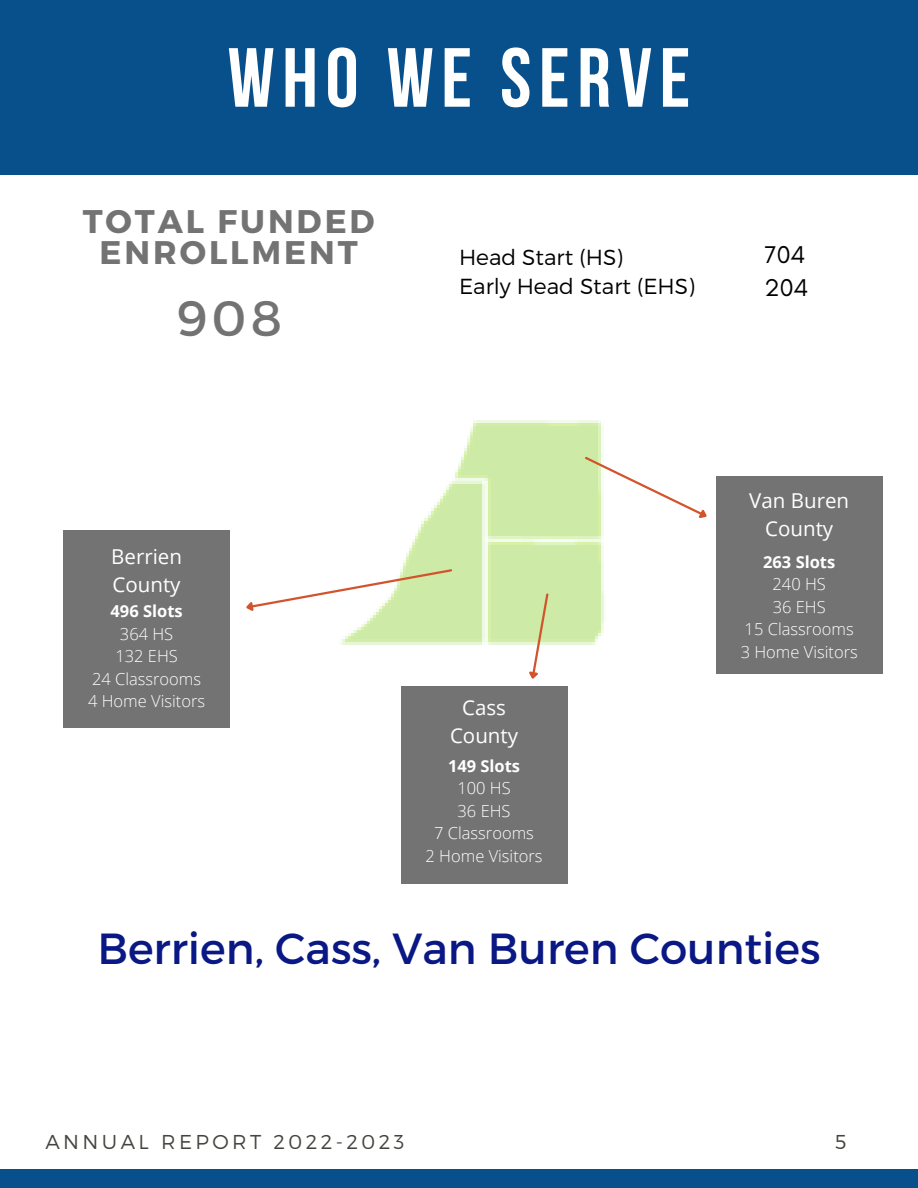
<style>
.page{position:relative;width:918px;height:1188px;background:#fff}
.page>*{position:absolute;margin:0;border:0;box-sizing:border-box;transform-origin:0 0}
.t1{font:700 83.7px "Bebas Neue";letter-spacing:.09em;color:#fff}
.t2{font:49.8px "Montserrat";color:#737373}
.t3{font:43.5px "Montserrat";color:#091884}
.t4{font:700 32.7px/30.8px "Montserrat";letter-spacing:.09em;color:#737373;text-align:center}
.t5{font:24.75px "Glacial Indifference";color:#000}
.t6{font:300 21.75px "Montserrat";color:#000}
.t7{font:20.55px/28.2px "Open Sans";color:#fff;text-align:center}
.t8{font:300 20.1px "Montserrat";letter-spacing:.17em;color:#444440}
.t9{font:300 16.5px "Open Sans";color:#fff}
.t10{font:700 16.5px "Open Sans";color:#fff}
</style>
<div class="page">
<div style="left:0;top:0;width:918px;height:197px;background:#07508b"></div>
<div style="left:0;top:175px;width:918px;height:727px;background:#fff"></div>
<div style="left:716px;top:477px;width:167px;height:197px;background:#737373"></div>
<img style="left:342px;top:420px;width:262px;height:225px">
<svg style="left:583px;top:455px;width:124px;height:70px"></svg>
<div style="left:401px;top:686px;width:166px;height:197px;background:#737373"></div>
<svg style="left:524px;top:592px;width:26px;height:87px"></svg>
<div style="left:63px;top:531px;width:167px;height:197px;background:#737373"></div>
<svg style="left:246px;top:568px;width:208px;height:46px"></svg>
<div style="left:0;top:1170px;width:918px;height:18px;background:#07508b"></div>
<p class="t1" style="left:228px;top:44px;width:464px">WHO WE SERVE</p>
<p class="t4" style="left:83px;top:205px;width:293px">TOTAL FUNDED<br>ENROLLMENT</p>
<p class="t2" style="left:177px;top:286px;width:107px">908</p>
<p class="t6" style="left:459px;top:243px;width:166px">Head Start (HS)</p>
<p class="t6" style="left:459px;top:272px;width:238px">Early Head Start (EHS)</p>
<p class="t5" style="left:765px;top:240px;width:43px">704</p>
<p class="t5" style="left:765px;top:273px;width:46px">204</p>
<p class="t7" style="left:111px;top:542px;width:72px;text-align:left">Berrien<br>County</p>
<p class="t10" style="left:111px;top:600px;width:74px">496 Slots</p>
<p class="t9" style="left:120px;top:622px;width:55px">364 HS</p>
<p class="t9" style="left:115px;top:645px;width:64px">132 EHS</p>
<p class="t9" style="left:92px;top:667px;width:111px">24 Classrooms</p>
<p class="t9" style="left:88px;top:690px;width:119px">4 Home Visitors</p>
<p class="t7" style="left:450px;top:693px;width:70px">Cass<br>County</p>
<p class="t10" style="left:448px;top:754px;width:74px">149 Slots</p>
<p class="t9" style="left:457px;top:777px;width:55px">100 HS</p>
<p class="t9" style="left:458px;top:799px;width:55px">36 EHS</p>
<p class="t9" style="left:434px;top:822px;width:101px">7 Classrooms</p>
<p class="t9" style="left:426px;top:844px;width:119px">2 Home Visitors</p>
<p class="t7" style="left:749px;top:486px;width:101px">Van Buren<br>County</p>
<p class="t10" style="left:763px;top:550px;width:74px">263 Slots</p>
<p class="t9" style="left:773px;top:572px;width:55px">240 HS</p>
<p class="t9" style="left:773px;top:595px;width:55px">36 EHS</p>
<p class="t9" style="left:745px;top:617px;width:111px">15 Classrooms</p>
<p class="t9" style="left:741px;top:640px;width:119px">3 Home Visitors</p>
<p class="t3" style="left:97px;top:920px;width:725px">Berrien, Cass, Van Buren Counties</p>
<p class="t8" style="left:45px;top:1129px;width:360px">ANNUAL REPORT 2022-2023</p>
<p class="t8" style="left:835px;top:1129px;width:13px">5</p>
</div>
